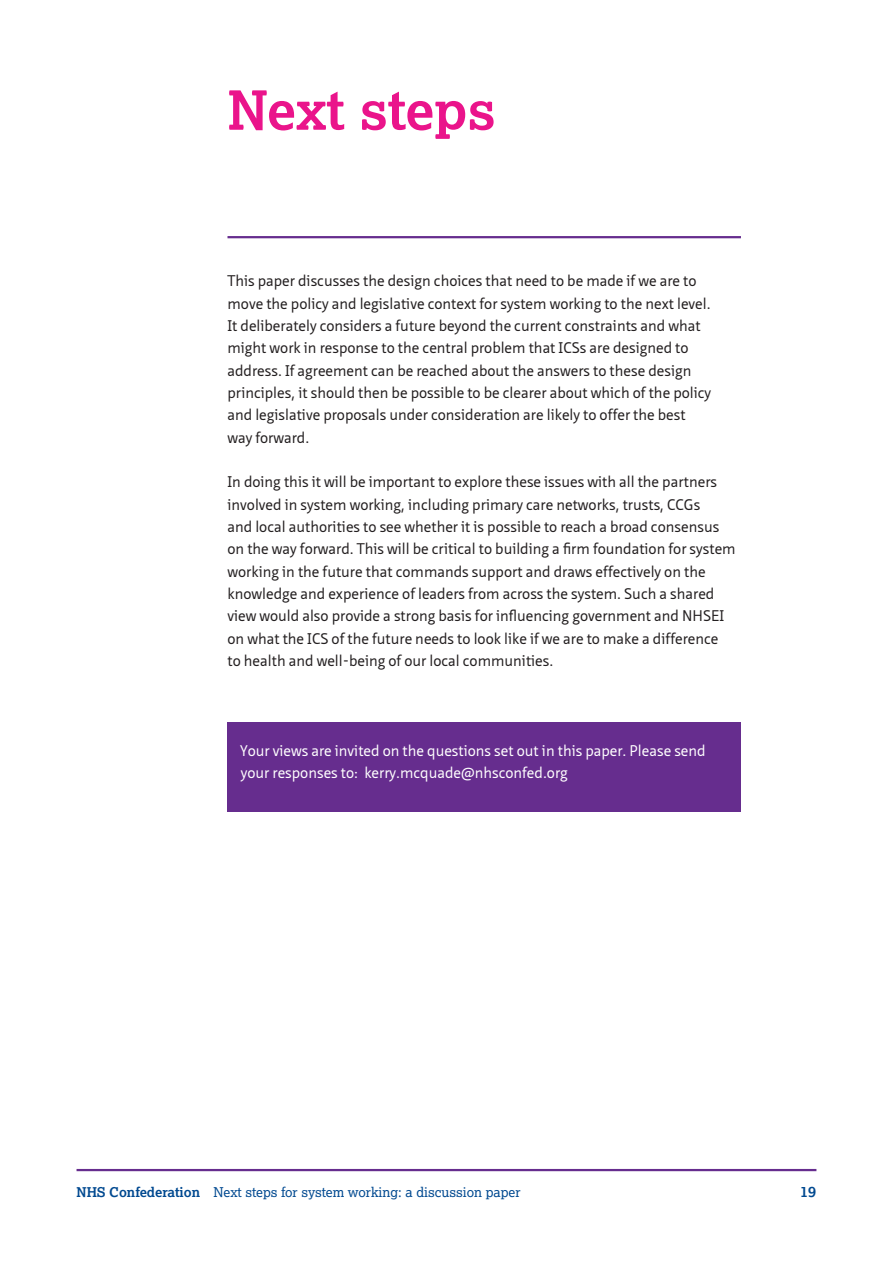
<style>
.page{position:relative;width:893px;height:1263px;background:#fff}
.page>*{position:absolute;margin:0;border:0;box-sizing:border-box;transform-origin:0 0}
.Heading_A{font:700 54px "Lexia";color:#ea148b}
.Body{font:15px/22.4px "Neue Sans";color:#231f20}
.Body_last__before_he{font:15px/22.4px "Neue Sans";color:#fff}
.t1{font:700 15px "Lexia";color:#014990}
.t2{font:13.5px "Lexia";color:#014990}
.s1{font-weight:700}
</style>
<div class="page">
<hr style="left:77px;top:1169px;width:739px;height:2px;background:#662d8e">
<div style="left:227px;top:722px;width:514px;height:89px;background:#662d8e"></div>
<hr style="left:227px;top:236px;width:514px;height:2px;background:#662d8e">
<p class="Heading_A" style="left:227px;top:76px;width:270px">Next steps</p>
<p class="Body" style="left:227px;top:270px;width:485px">This paper discusses the design choices that need to be made if we are to move the policy and legislative context for system working to the next level.<br>It deliberately considers a future beyond the current constraints and what might work in response to the central problem that ICSs are designed to address. If agreement can be reached about the answers to these design principles, it should then be possible to be clearer about which of the policy and legislative proposals under consideration are likely to offer the best way forward.</p>
<p class="Body" style="left:227px;top:471px;width:510px">In doing this it will be important to explore these issues with all the partners involved in system working, including primary care networks, trusts, CCGs<br>and local authorities to see whether it is possible to reach a broad consensus on the way forward. This will be critical to building a firm foundation for system working in the future that commands support and draws effectively on the knowledge and experience of leaders from across the system. Such a shared view would also provide a strong basis for influencing government and NHSEI on what the ICS of the future needs to look like if we are to make a difference<br>to health and well-being of our local communities.</p>
<p class="Body_last__before_he" style="left:240px;top:739px;width:467px">Your views are invited on the questions set out in this paper. Please send your responses to: kerry.mcquade@nhsconfed.org</p>
<p class="t2" style="left:77px;top:1183px;width:445px"><span class="s1">NHS Confederation</span> Next steps for system working: a discussion paper</p>
<p class="t1" style="left:800px;top:1182px;width:18px">19</p>
</div>
